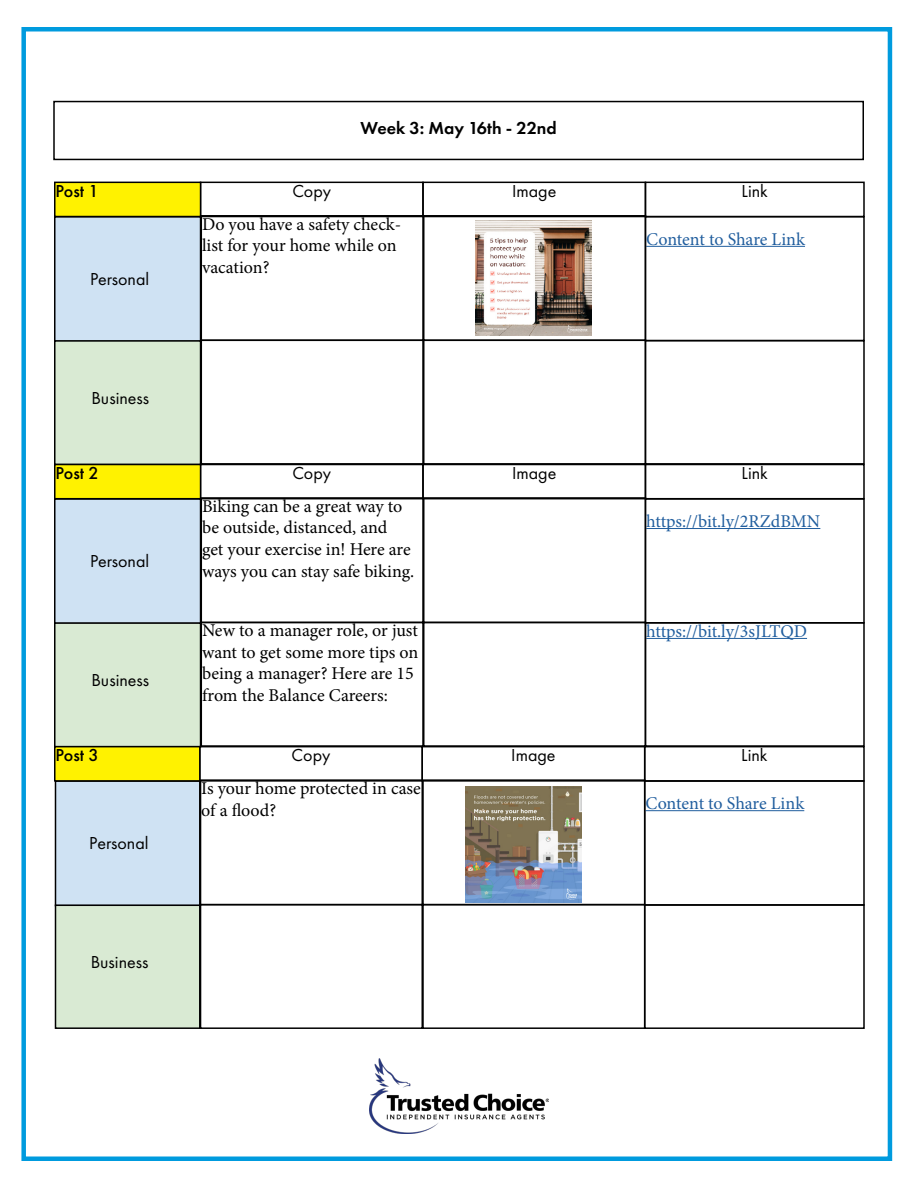
<style>
.page{position:relative;width:918px;height:1188px;background:#fff}
.page>*{position:absolute;margin:0;border:0;box-sizing:border-box;transform-origin:0 0}
.t1{font:18px/21.6px "Minion Pro";letter-spacing:-.005em;color:#000}
.t2{font:18px "Futura PT";color:#000}
.t3{font:18px "Minion Pro";letter-spacing:-.005em;color:#215e9e}
.t4{font:600 18px "Futura PT";color:#000}
.t5{font:500 18px "Futura PT";color:#000}
</style>
<div class="page">
<div style="left:53px;top:101px;width:811px;height:59px;border:2px solid #000"></div>
<div style="left:54px;top:216px;width:147px;height:126px;background:#cfe2f3;border:2px solid #000"></div>
<div style="left:54px;top:340px;width:147px;height:125px;background:#d9ead3;border:2px solid #000"></div>
<div style="left:200px;top:182px;width:224px;height:35px;border:2px solid #000"></div>
<div style="left:422px;top:182px;width:224px;height:35px;border:2px solid #000"></div>
<div style="left:645px;top:182px;width:220px;height:35px;border:2px solid #000"></div>
<div style="left:55px;top:182px;width:146px;height:35px;background:#fff200"></div>
<div style="left:54px;top:182px;width:147px;height:35px;border:2px solid #000"></div>
<div style="left:201px;top:215px;width:223px;height:126px;border:2px solid #000"></div>
<div style="left:423px;top:215px;width:223px;height:126px;border:2px solid #000"></div>
<hr style="left:646px;top:246px;width:159px;height:1px;background:#215e9e">
<div style="left:645px;top:216px;width:220px;height:125px;border:2px solid #000"></div>
<div style="left:201px;top:340px;width:223px;height:125px;border:2px solid #000"></div>
<div style="left:423px;top:340px;width:223px;height:125px;border:2px solid #000"></div>
<div style="left:645px;top:340px;width:220px;height:125px;border:2px solid #000"></div>
<img style="left:369px;top:1058px;width:180px;height:76px">
<div style="left:54px;top:498px;width:147px;height:126px;background:#cfe2f3;border:2px solid #000"></div>
<div style="left:54px;top:622px;width:147px;height:125px;background:#d9ead3;border:2px solid #000"></div>
<div style="left:200px;top:464px;width:224px;height:35px;border:2px solid #000"></div>
<div style="left:422px;top:464px;width:224px;height:35px;border:2px solid #000"></div>
<div style="left:645px;top:464px;width:220px;height:35px;border:2px solid #000"></div>
<div style="left:55px;top:465px;width:146px;height:34px;background:#fff200"></div>
<div style="left:54px;top:464px;width:147px;height:35px;border:2px solid #000"></div>
<div style="left:201px;top:497px;width:223px;height:126px;border:2px solid #000"></div>
<div style="left:423px;top:497px;width:223px;height:126px;border:2px solid #000"></div>
<hr style="left:646px;top:528px;width:174px;height:1px;background:#215e9e">
<div style="left:645px;top:498px;width:220px;height:126px;border:2px solid #000"></div>
<div style="left:201px;top:622px;width:223px;height:125px;border:2px solid #000"></div>
<div style="left:423px;top:622px;width:223px;height:125px;border:2px solid #000"></div>
<hr style="left:646px;top:638px;width:161px;height:1px;background:#215e9e">
<div style="left:645px;top:622px;width:220px;height:125px;border:2px solid #000"></div>
<div style="left:55px;top:780px;width:146px;height:126px;background:#cfe2f3;border:2px solid #000"></div>
<div style="left:55px;top:905px;width:146px;height:124px;background:#d9ead3;border:2px solid #000"></div>
<div style="left:199px;top:746px;width:224px;height:36px;border:2px solid #000"></div>
<div style="left:422px;top:746px;width:223px;height:36px;border:2px solid #000"></div>
<div style="left:644px;top:746px;width:221px;height:36px;border:2px solid #000"></div>
<div style="left:55px;top:747px;width:145px;height:34px;background:#fff200"></div>
<div style="left:54px;top:746px;width:147px;height:36px;border:2px solid #000"></div>
<div style="left:200px;top:779px;width:223px;height:126px;border:2px solid #000"></div>
<div style="left:422px;top:779px;width:223px;height:126px;border:2px solid #000"></div>
<hr style="left:645px;top:810px;width:159px;height:1px;background:#215e9e">
<div style="left:644px;top:780px;width:221px;height:126px;border:2px solid #000"></div>
<div style="left:200px;top:904px;width:223px;height:125px;border:2px solid #000"></div>
<div style="left:422px;top:904px;width:223px;height:125px;border:2px solid #000"></div>
<div style="left:644px;top:904px;width:221px;height:125px;border:2px solid #000"></div>
<img style="left:476px;top:221px;width:115px;height:115px">
<img style="left:465px;top:786px;width:117px;height:117px">
<div style="left:21px;top:27px;width:871px;height:1134px;border:4px solid #009bde"></div>
<p class="t4" style="left:360px;top:117px;width:198px">Week 3: May 16th - 22nd</p>
<p class="t5" style="left:56px;top:180px;width:45px">Post 1</p>
<p class="t2" style="left:292px;top:180px;width:40px">Copy</p>
<p class="t2" style="left:512px;top:180px;width:46px">Image</p>
<p class="t2" style="left:742px;top:180px;width:28px">Link</p>
<p class="t2" style="left:90px;top:268px;width:61px">Personal</p>
<p class="t2" style="left:91px;top:387px;width:59px">Business</p>
<p class="t1" style="left:202px;top:213px;width:201px">Do you have a safety check&shy;list for your home while on vacation?</p>
<p class="t3" style="left:646px;top:227px;width:160px">Content to Share Link</p>
<p class="t5" style="left:56px;top:462px;width:45px">Post 2</p>
<p class="t2" style="left:292px;top:462px;width:40px">Copy</p>
<p class="t2" style="left:512px;top:462px;width:46px">Image</p>
<p class="t2" style="left:742px;top:462px;width:28px">Link</p>
<p class="t2" style="left:90px;top:551px;width:61px">Personal</p>
<p class="t2" style="left:91px;top:670px;width:59px">Business</p>
<p class="t1" style="left:202px;top:495px;width:214px">Biking can be a great way to be outside, distanced, and<br>get your exercise in! Here are ways you can stay safe biking.</p>
<p class="t3" style="left:646px;top:509px;width:176px">https://bit.ly/2RZdBMN</p>
<p class="t1" style="left:202px;top:620px;width:218px">New to a manager role, or just want to get some more tips on being a manager? Here are 15 from the Balance Careers:</p>
<p class="t3" style="left:646px;top:619px;width:162px">https://bit.ly/3sJLTQD</p>
<p class="t5" style="left:56px;top:744px;width:45px">Post 3</p>
<p class="t2" style="left:292px;top:744px;width:40px">Copy</p>
<p class="t2" style="left:511px;top:744px;width:46px">Image</p>
<p class="t2" style="left:741px;top:744px;width:28px">Link</p>
<p class="t2" style="left:89px;top:833px;width:61px">Personal</p>
<p class="t2" style="left:91px;top:952px;width:59px">Business</p>
<p class="t1" style="left:201px;top:778px;width:221px">Is your home protected in case of a flood?</p>
<p class="t3" style="left:645px;top:791px;width:160px">Content to Share Link</p>
</div>
